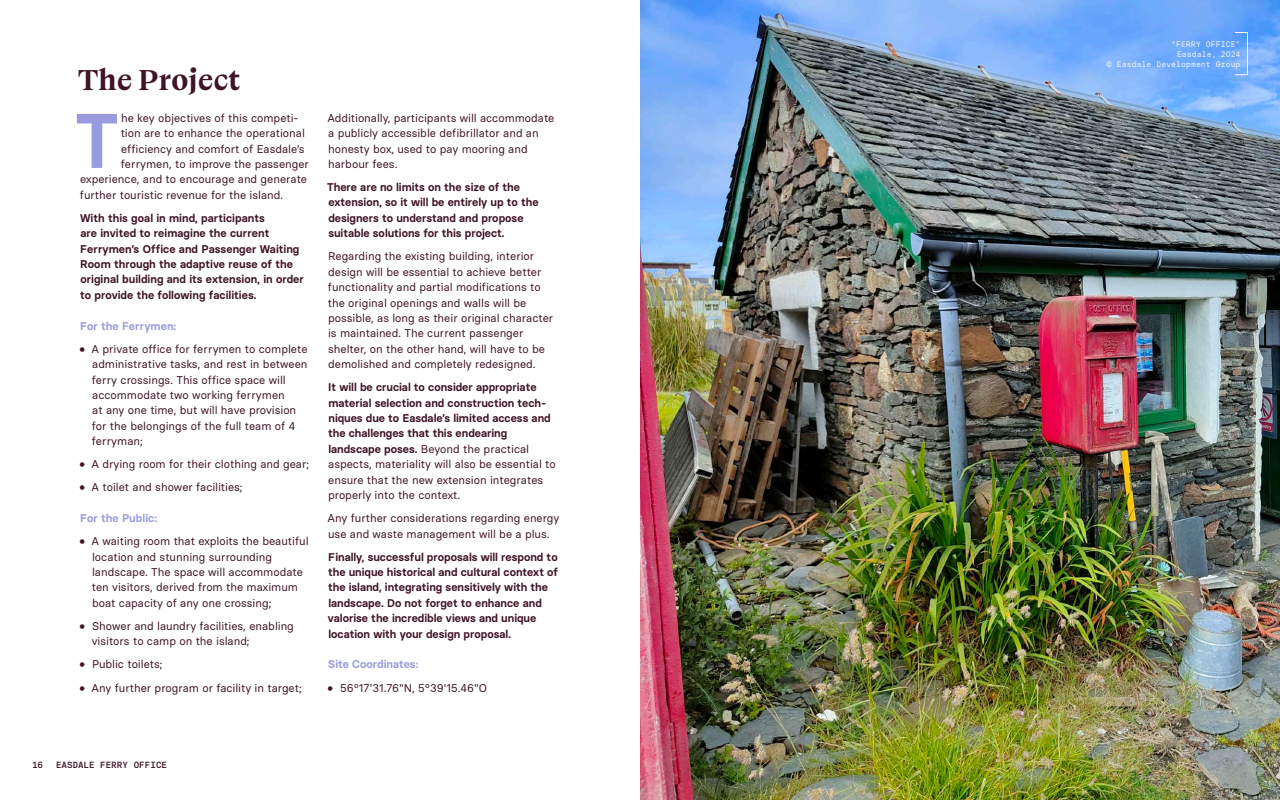
<style>
.page{position:relative;width:1280px;height:800px;background:#fff}
.page>*{position:absolute;margin:0;border:0;box-sizing:border-box;transform-origin:0 0}
.t1{font:600 77.2px "Basier Square Mono";color:#9a9bde}
.t2{font:700 30.7px "Boogy Brut";color:#3f1427}
.t3{font:11.2px/15.4px "Basier Square";color:#3f1427}
.t4{font:600 11.2px/15.4px "Basier Square";color:#3f1427}
.t5{font:600 11.2px "Basier Square";color:#9a9bde}
.t6{font:500 9px "Basier Square Mono";color:#3f1427}
.t7{font:8px/10px "Basier Square Mono";color:#f5f4ee;text-align:right}
.s1{font-family:"Boogy Brut";font-weight:300}
.s2{font-weight:400}
</style>
<div class="page">
<img style="left:640px;top:0;width:640px;height:800px">
<div style="left:1234px;top:32px;width:14px;height:43px;border:1px solid #f5f4ee"></div>
<h2 class="t2" style="left:77px;top:62px;width:164px">The Project</h2>
<h1 class="t1" style="left:73px;top:93px;width:49px">T</h1>
<p class="t3" style="left:121px;top:110px;width:179px">he key objectives of this competi-</p>
<p class="t3" style="left:121px;top:125px;width:186px">tion are to enhance the operational</p>
<p class="t3" style="left:121px;top:141px;width:185px">efficiency and comfort of Easdale’s</p>
<p class="t3" style="left:121px;top:156px;width:190px">ferrymen, to improve the passenger</p>
<p class="t3" style="left:80px;top:172px;width:228px">experience, and to encourage and generate</p>
<p class="t3" style="left:80px;top:187px;width:205px">further touristic revenue for the island.</p>
<p class="t4" style="left:80px;top:210px;width:225px">With this goal in mind, participants<br>are invited to reimagine the current Ferrymen’s Office and Passenger Waiting Room through the adaptive reuse of the original building and its extension, in order to provide the following facilities.</p>
<p class="t5" style="left:80px;top:319px;width:98px">For the Ferrymen:</p>
<p class="t3" style="left:92px;top:341px;width:217px;text-indent:-12px"><span class="s1">•</span> A private office for ferrymen to complete administrative tasks, and rest in between ferry crossings. This office space will accommodate two working ferrymen<br>at any one time, but will have provision for the belongings of the full team of 4 ferryman;</p>
<p class="t3" style="left:79px;top:456px;width:231px"><span class="s1">•</span> A drying room for their clothing and gear;</p>
<p class="t3" style="left:79px;top:480px;width:165px"><span class="s1">•</span> A toilet and shower facilities;</p>
<p class="t5" style="left:80px;top:511px;width:78px">For the Public:</p>
<p class="t3" style="left:92px;top:533px;width:218px;text-indent:-12px"><span class="s1">•</span> A waiting room that exploits the beautiful location and stunning surrounding landscape. The space will accommodate ten visitors, derived from the maximum boat capacity of any one crossing;</p>
<p class="t3" style="left:92px;top:618px;width:204px;text-indent:-12px"><span class="s1">•</span> Shower and laundry facilities, enabling visitors to camp on the island;</p>
<p class="t3" style="left:79px;top:657px;width:85px"><span class="s1">•</span> Public toilets;</p>
<p class="t3" style="left:79px;top:680px;width:224px"><span class="s1">•</span> Any further program or facility in target;</p>
<p class="t3" style="left:328px;top:110px;width:228px">Additionally, participants will accommodate a publicly accessible defibrillator and an honesty box, used to pay mooring and harbour fees.</p>
<p class="t4" style="left:327px;top:179px;width:213px">There are no limits on the size of the extension, so it will be entirely up to the designers to understand and propose suitable solutions for this project.</p>
<p class="t3" style="left:328px;top:249px;width:227px">Regarding the existing building, interior design will be essential to achieve better functionality and partial modifications to the original openings and walls will be possible, as long as their original character is maintained. The current passenger shelter, on the other hand, will have to be demolished and completely redesigned.</p>
<p class="t4" style="left:328px;top:379px;width:229px">It will be crucial to consider appropriate material selection and construction tech&shy;niques due to Easdale’s limited access and the challenges that this endearing landscape poses. <span class="s2">Beyond the practical aspects, materiality will also be essential to ensure that the new extension integrates properly into the context.</span></p>
<p class="t3" style="left:328px;top:510px;width:233px">Any further considerations regarding energy use and waste management will be a plus.</p>
<p class="t4" style="left:328px;top:549px;width:232px">Finally, successful proposals will respond to the unique historical and cultural context of the island, integrating sensitively with the landscape. Do not forget to enhance and valorise the incredible views and unique location with your design proposal.</p>
<p class="t5" style="left:328px;top:658px;width:92px">Site Coordinates:</p>
<p class="t3" style="left:327px;top:680px;width:161px"><span class="s1">•</span> 56°17'31.76"N, 5°39'15.46"O</p>
<p class="t6" style="left:32px;top:759px;width:13px">16</p>
<p class="t6" style="left:56px;top:759px;width:113px">EASDALE FERRY OFFICE</p>
<p class="t7" style="left:1107px;top:39px;width:135px">“FERRY OFFICE”<br>Easdale, 2024<br>© Easdale Development Group</p>
</div>
